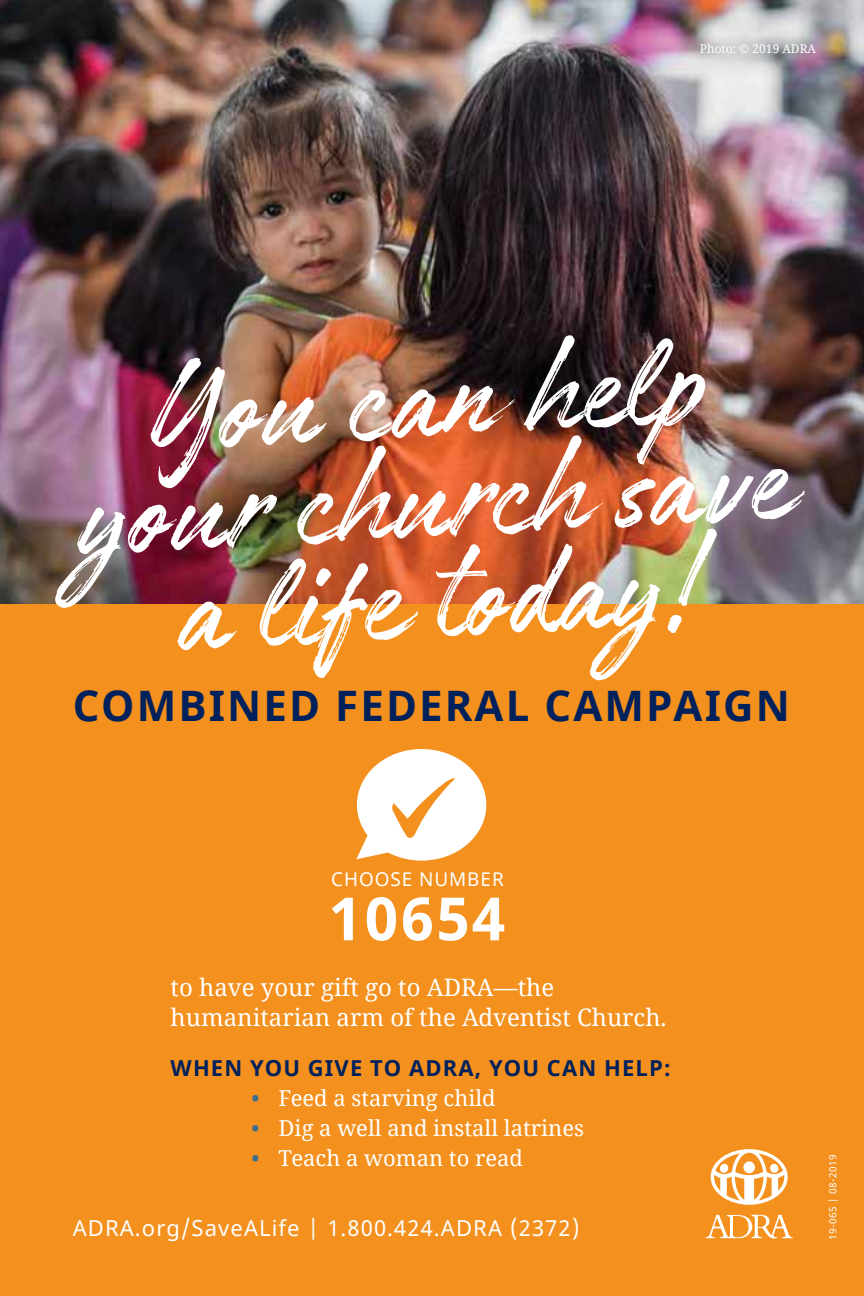
<style>
.page{position:relative;width:864px;height:1296px;background:#fff}
.page>*{position:absolute;margin:0;border:0;box-sizing:border-box;transform-origin:0 0}
.t1{font:147.6px "Authenia Textured";color:#fff}
.t2{font:700 59.8px "Noto Sans";letter-spacing:.05em;color:#fff}
.t3{font:700 42px "Noto Sans";letter-spacing:.05em;color:#00215b}
.t4{font:24px/30px "Noto Serif";color:#fff}
.t5{font:22px "Noto Serif";color:#fff}
.t6{font:22px "Noto Sans";letter-spacing:.05em;color:#fff}
.t7{font:700 22px "Noto Sans";letter-spacing:.05em;color:#00215b}
.t8{font:19px "Noto Sans";letter-spacing:.05em;color:#fff}
.t9{font:12px "Noto Serif";color:#fff}
.t10{font:10px "Noto Sans";letter-spacing:.05em;color:#fff}
.s1{color:#3b6e8f}
</style>
<div class="page">
<div style="left:0;top:596px;width:864px;height:700px;background:#f4901d"></div>
<img style="left:0;top:0;width:864px;height:604px">
<svg style="left:706px;top:1215px;width:87px;height:24px"></svg>
<svg style="left:711px;top:1149px;width:77px;height:56px"></svg>
<div style="left:689px;top:32px;width:138px;height:34px;background:#000;opacity:.75"></div>
<svg style="left:356px;top:749px;width:130px;height:112px"></svg>
<p class="t9" style="left:700px;top:41px;width:118px">Photo: © 2019 ADRA</p>
<h1 class="t1" style="left:147px;top:334px;width:554px;rotate:-3deg">You can help</h1>
<h1 class="t1" style="left:71px;top:439px;width:717px;rotate:-3deg">your church save</h1>
<h1 class="t1" style="left:171px;top:534px;width:527px;rotate:-3deg">a life today!</h1>
<h3 class="t3" style="left:73px;top:676px;width:719px">COMBINED FEDERAL CAMPAIGN</h3>
<p class="t8" style="left:331px;top:866px;width:174px">CHOOSE NUMBER</p>
<h2 class="t2" style="left:329px;top:876px;width:178px">10654</h2>
<p class="t4" style="left:171px;top:971px;width:498px">to have your gift go to ADRA—the humanitarian arm of the Adventist Church.</p>
<p class="t7" style="left:171px;top:1053px;width:502px">WHEN YOU GIVE TO ADRA, YOU CAN HELP:</p>
<p class="t5" style="left:252px;top:1083px;width:246px"><span class="s1">•</span> Feed a starving child</p>
<p class="t5" style="left:252px;top:1113px;width:334px"><span class="s1">•</span> Dig a well and install latrines</p>
<p class="t5" style="left:252px;top:1143px;width:273px"><span class="s1">•</span> Teach a woman to read</p>
<p class="t6" style="left:73px;top:1213px;width:508px">ADRA.org/SaveALife | 1.800.424.ADRA (2372)</p>
<p class="t10" style="left:826px;top:1240px;width:87px;rotate:-90deg">19-065 | 08-2019</p>
</div>
